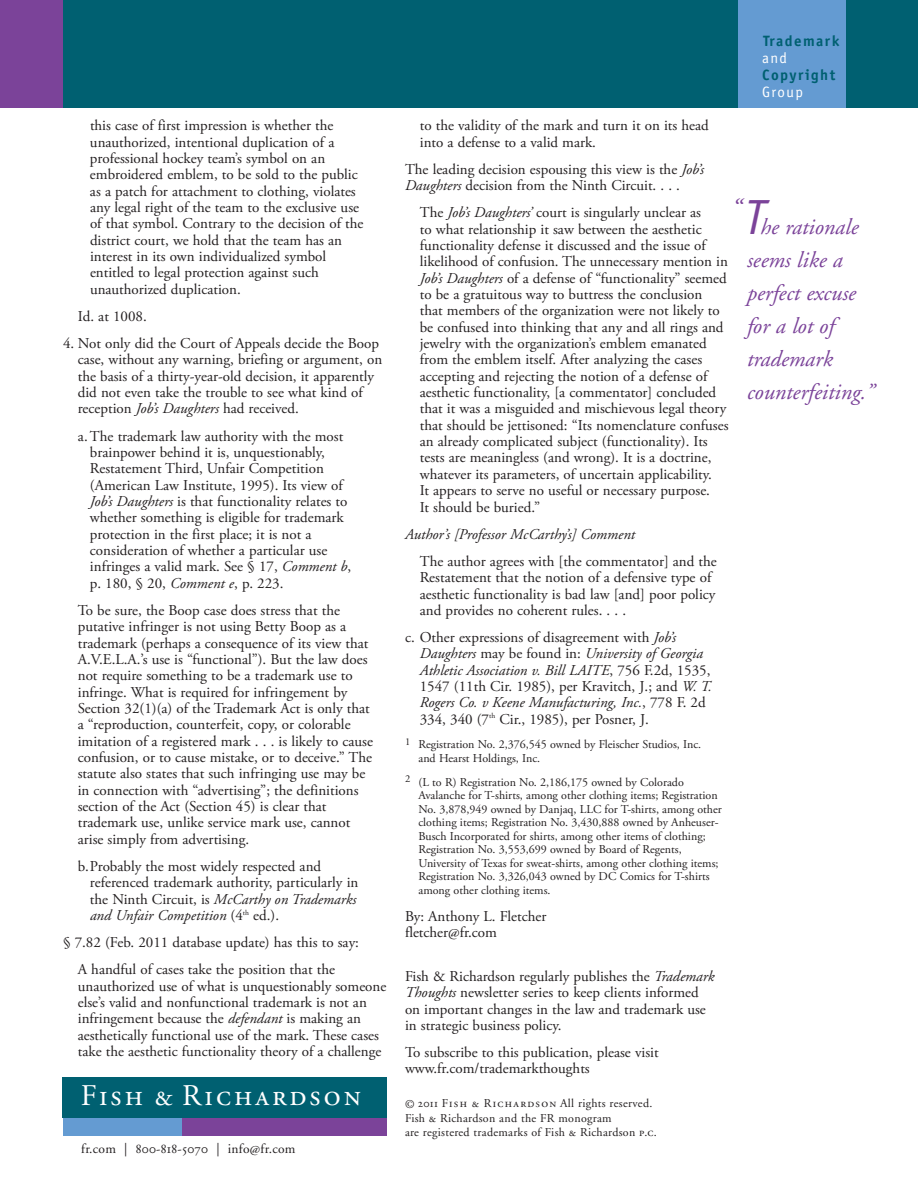
<style>
.page{position:relative;width:918px;height:1188px;background:#fff}
.page>*{position:absolute;margin:0;border:0;box-sizing:border-box;transform-origin:0 0}
.t1{font:30px "Adobe Garamond Regular SC";letter-spacing:.1em;color:#fff}
.t2{font:22.5px/33px "Adobe Garamond Italic Os F";color:#7b4399}
.t3{font:15px/16.4px "Adobe Garamond Pro";color:#231f20}
.t4{font:italic 15px "Adobe Garamond Pro";color:#231f20}
.t5{font:700 15px "Officina Sans";letter-spacing:.1em;color:#006071}
.t6{font:15px "Officina Sans";letter-spacing:.1em;color:#fff}
.t7{font:13.5px "Adobe Garamond";letter-spacing:.02em;color:#231f20}
.t8{font:12px/13.5px "Adobe Garamond Pro";color:#231f20}
.t9{font:12px/14.2px "Adobe Garamond";letter-spacing:.025em;color:#231f20}
.t10{font:12px "Adobe Garamond Regular SC";letter-spacing:.11em;color:#231f20}
.s1{font-style:italic}
.s2{font-family:"Adobe Garamond Regular SC"}
.s3{font-family:"Officina Sans";font-style:italic;font-size:49.5px}
.s4{font-family:"Adobe Garamond"}
</style>
<div class="page">
<div style="left:63px;top:0;width:855px;height:108px;background:#006071"></div>
<div style="left:0;top:0;width:63px;height:108px;background:#7b4399"></div>
<div style="left:738px;top:0;width:108px;height:108px;background:#649bd2"></div>
<div style="left:63px;top:1118px;width:119px;height:18px;background:#649bd2"></div>
<div style="left:63px;top:1078px;width:324px;height:40px;background:#006071"></div>
<div style="left:182px;top:1118px;width:205px;height:18px;background:#7b4399"></div>
<p class="t3" style="left:90px;top:119px;width:275px">this case of first impression is whether the unauthorized, intentional duplication of a professional hockey team’s symbol on an embroidered emblem, to be sold to the public as a patch for attachment to clothing, violates any legal right of the team to the exclusive use of that symbol. Contrary to the decision of the district court, we hold that the team has an interest in its own individualized symbol entitled to legal protection against such unauthorized duplication.</p>
<p class="t3" style="left:78px;top:309px;width:70px">Id. at 1008.</p>
<p class="t3" style="left:78px;top:336px;width:306px;text-indent:-15px">4. Not only did the Court of Appeals decide the Boop case, without any warning, briefing or argument, on the basis of a thirty-year-old decision, it apparently did not even take the trouble to see what kind of reception <span class="s1">Job’s Daughters</span> had received.</p>
<p class="t3" style="left:90px;top:429px;width:263px;text-indent:-12px">a.The trademark law authority with the most brainpower behind it is, unquestionably, Restatement Third, Unfair Competition (American Law Institute, 1995). Its view of <span class="s1">Job’s Daughters</span> is that functionality relates to whether something is eligible for trademark protection in the first place; it is not a consideration of whether a particular use infringes a valid mark. See § 17, <span class="s1">Comment b</span>, p. 180, § 20, <span class="s1">Comment e</span>, p. 223.</p>
<p class="t3" style="left:78px;top:603px;width:297px">To be sure, the Boop case does stress that the putative infringer is not using Betty Boop as a trademark (perhaps a consequence of its view that A.V.E.L.A.’s use is “functional”). But the law does not require something to be a trademark use to infringe. What is required for infringement by Section 32(1)(a) of the Trademark Act is only that a “reproduction, counterfeit, copy, or colorable imitation of a registered mark . . . is likely to cause confusion, or to cause mistake, or to deceive.” The statute also states that such infringing use may be in connection with “advertising”; the definitions section of the Act (Section 45) is clear that trademark use, unlike service mark use, cannot arise simply from advertising.</p>
<p class="t3" style="left:90px;top:859px;width:270px;text-indent:-12px">b.Probably the most widely respected and referenced trademark authority, particularly in the Ninth Circuit, is <span class="s1">McCarthy on Trademarks and Unfair Competition</span> (4<sup>th</sup> ed.).</p>
<p class="t3" style="left:78px;top:930px;width:283px;line-height:27.2px;text-indent:-15px">§ 7.82 (Feb. 2011 database update) has this to say:<br>A handful of cases take the position that the</p>
<p class="t3" style="left:78px;top:979px;width:310px">unauthorized use of what is unquestionably someone else’s valid and nonfunctional trademark is not an infringement because the <span class="s1">defendant</span> is making an aesthetically functional use of the mark. These cases take the aesthetic functionality theory of a challenge</p>
<h1 class="t1" style="left:81px;top:1083px;width:282px">Fish &amp; Richardson</h1>
<p class="t7" style="left:81px;top:1143px;width:216px">fr.com | <span class="s2">800-818-5070</span> | info@fr.com</p>
<p class="t5" style="left:763px;top:35px;width:78px">Trademark</p>
<p class="t6" style="left:762px;top:52px;width:26px">and</p>
<p class="t5" style="left:762px;top:69px;width:75px">Copyright</p>
<p class="t6" style="left:762px;top:86px;width:43px">Group</p>
<p class="t3" style="left:420px;top:119px;width:291px">to the validity of the mark and turn it on its head into a defense to a valid mark.</p>
<p class="t3" style="left:405px;top:162px;width:300px">The leading decision espousing this view is the <span class="s1">Job’s<br>Daughters</span> decision from the Ninth Circuit. . . .</p>
<p class="t3" style="left:420px;top:206px;width:310px">The <span class="s1">Job’s Daughters’</span> court is singularly unclear as<br>to what relationship it saw between the aesthetic functionality defense it discussed and the issue of likelihood of confusion. The unnecessary mention in <span class="s1">Job’s Daughters</span> of a defense of “functionality” seemed to be a gratuitous way to buttress the conclusion that members of the organization were not likely to be confused into thinking that any and all rings and jewelry with the organization’s emblem emanated from the emblem itself. After analyzing the cases accepting and rejecting the notion of a defense of aesthetic functionality, [a commentator] concluded that it was a misguided and mischievous legal theory that should be jettisoned: “Its nomenclature confuses an already complicated subject (functionality). Its tests are meaningless (and wrong). It is a doctrine, whatever its parameters, of uncertain applicability.<br>It appears to serve no useful or necessary purpose.<br>It should be buried.”</p>
<p class="t4" style="left:405px;top:528px;width:232px">Author’s [Professor McCarthy’s] Comment</p>
<p class="t3" style="left:420px;top:554px;width:299px">The author agrees with [the commentator] and the Restatement that the notion of a defensive type of aesthetic functionality is bad law [and] poor policy and provides no coherent rules. . . .</p>
<p class="t3" style="left:420px;top:630px;width:294px;text-indent:-15px">c. Other expressions of disagreement with <span class="s1">Job’s Daughters</span> may be found in: <span class="s1">University of Georgia Athletic Association v. Bill LAITE</span>, 756 F.2d, 1535, 1547 (11th Cir. 1985), per Kravitch, J.; and <span class="s1">W. T.<br>Rogers Co. v Keene Manufacturing, Inc.</span>, 778 F. 2d 334, 340 (7<sup>th</sup> Cir., 1985), per Posner, J.</p>
<p class="t8" style="left:419px;top:739px;width:284px;text-indent:-14px"><sup>1</sup> Registration No. 2,376,545 owned by Fleischer Studios, Inc. and Hearst Holdings, Inc.</p>
<p class="t8" style="left:418px;top:776px;width:305px;text-indent:-13px"><sup>2</sup> (L to R) Registration No. 2,186,175 owned by Colorado Avalanche for T-shirts, among other clothing items; Registration No. 3,878,949 owned by Danjaq, LLC for T-shirts, among other clothing items; Registration No. 3,430,888 owned by Anheuser-Busch Incorporated for shirts, among other items of clothing; Registration No. 3,553,699 owned by Board of Regents, University of Texas for sweat-shirts, among other clothing items; Registration No. 3,326,043 owned by DC Comics for T-shirts among other clothing items.</p>
<p class="t3" style="left:405px;top:909px;width:143px">By: Anthony L. Fletcher fletcher@fr.com</p>
<p class="t3" style="left:405px;top:969px;width:311px">Fish &amp; Richardson regularly publishes the <span class="s1">Trademark Thoughts</span> newsletter series to keep clients informed on important changes in the law and trademark use in strategic business policy.</p>
<p class="t3" style="left:405px;top:1045px;width:255px">To subscribe to this publication, please visit www.fr.com/trademarkthoughts</p>
<h2 class="t2" style="left:747px;top:212px;width:129px;text-indent:-16px"><sup>“</sup><span class="s3">T</span>he rationale seems like a perfect excuse for a lot of trademark counterfeiting.”</h2>
<p class="t10" style="left:405px;top:1099px;width:249px">© 2011 Fish &amp; Richardson <span class="s4">All rights reserved.</span></p>
<p class="t9" style="left:405px;top:1112px;width:253px">Fish <span class="s2">&amp;</span> Richardson and the FR monogram<br>are registered trademarks of Fish <span class="s2">&amp;</span> Richardson <span class="s2">p.c.</span></p>
</div>
